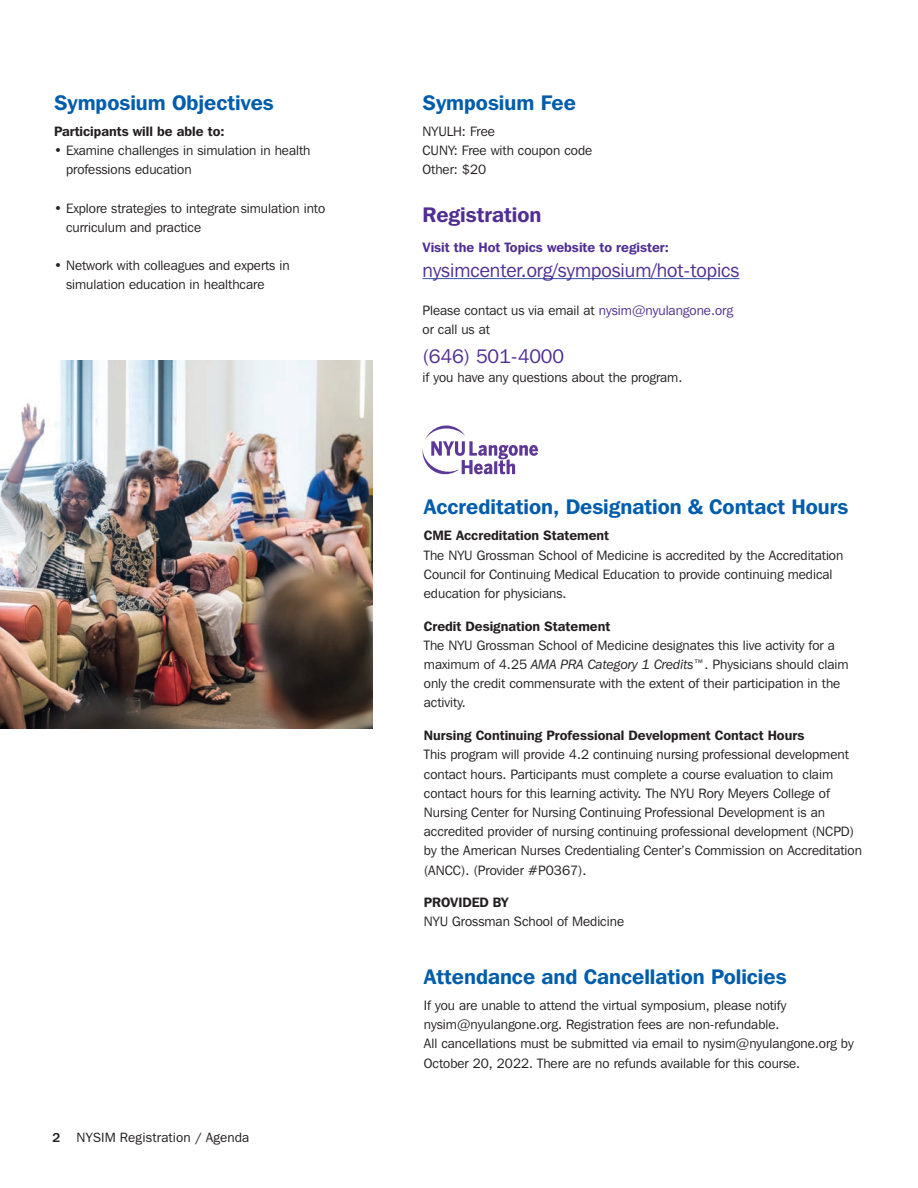
<style>
.page{position:relative;width:918px;height:1188px;background:#fff}
.page>*{position:absolute;margin:0;border:0;box-sizing:border-box;transform-origin:0 0}
.t1{font:600 21px "Franklin Gothic IT Cby BT";color:#015dab}
.t2{font:600 21px "Franklin Gothic IT Cby BT";color:#502e92}
.t3{font:19.5px "Franklin Gothic IT Cby BT";color:#502e92}
.t4{font:13.5px/19.2px "Franklin Gothic IT Cby BT";color:#231f20}
.t5{font:600 13.5px "Franklin Gothic IT Cby BT";color:#231f20}
.t6{font:600 13.5px "Franklin Gothic IT Cby BT";color:#502e92}
.t7{font:13.5px "Franklin Gothic";color:#231f20}
.s1{font-weight:600}
.s2{font-weight:500}
.s3{color:#502e92}
.s4{font-style:italic}
</style>
<div class="page">
<img style="left:0;top:360px;width:372px;height:369px">
<hr style="left:423px;top:278px;width:316px;height:1px;background:#3853a3">
<svg style="left:423px;top:426px;width:115px;height:48px"></svg>
<h1 class="t1" style="left:54px;top:89px;width:221px">Symposium Objectives</h1>
<p class="t5" style="left:54px;top:123px;width:172px">Participants will be able to:</p>
<p class="t4" style="left:66px;top:141px;width:246px;text-indent:-12px"><span class="s1">•</span> Examine challenges in simulation in health professions education</p>
<p class="t4" style="left:66px;top:198px;width:261px;text-indent:-12px"><span class="s1">•</span> Explore strategies to integrate simulation into curriculum and practice</p>
<p class="t4" style="left:66px;top:256px;width:225px;text-indent:-12px"><span class="s1">•</span> Network with colleagues and experts in simulation education in healthcare</p>
<p class="t7" style="left:52px;top:1130px;width:198px"><span class="s2">2</span> NYSIM Registration / Agenda</p>
<h1 class="t1" style="left:423px;top:89px;width:155px">Symposium Fee</h1>
<p class="t4" style="left:423px;top:121px;width:171px">NYULH: Free<br>CUNY: Free with coupon code<br>Other: $20</p>
<h1 class="t2" style="left:423px;top:202px;width:120px">Registration</h1>
<p class="t6" style="left:423px;top:238px;width:248px">Visit the Hot Topics website to register:</p>
<h2 class="t3" style="left:423px;top:258px;width:318px">nysimcenter.org/symposium/hot-topics</h2>
<p class="t4" style="left:423px;top:301px;width:312px">Please contact us via email at <span class="s3">nysim@nyulangone.org </span>or call us at</p>
<h2 class="t3" style="left:423px;top:344px;width:143px">(646) 501-4000</h2>
<p class="t4" style="left:423px;top:368px;width:261px">if you have any questions about the program.</p>
<h1 class="t1" style="left:424px;top:494px;width:426px">Accreditation, Designation &amp; Contact Hours</h1>
<p class="t5" style="left:424px;top:527px;width:187px">CME Accreditation Statement</p>
<p class="t4" style="left:424px;top:545px;width:421px">The NYU Grossman School of Medicine is accredited by the Accreditation<br>Council for Continuing Medical Education to provide continuing medical education for physicians.</p>
<p class="t5" style="left:424px;top:617px;width:188px">Credit Designation Statement</p>
<p class="t4" style="left:424px;top:635px;width:426px">The NYU Grossman School of Medicine designates this live activity for a maximum of 4.25 <span class="s4">AMA PRA Category 1 Credits™</span>. Physicians should claim only the credit commensurate with the extent of their participation in the activity.</p>
<p class="t5" style="left:424px;top:727px;width:382px">Nursing Continuing Professional Development Contact Hours</p>
<p class="t4" style="left:424px;top:745px;width:440px">This program will provide 4.2 continuing nursing professional development contact hours. Participants must complete a course evaluation to claim contact hours for this learning activity. The NYU Rory Meyers College of Nursing Center for Nursing Continuing Professional Development is an accredited provider of nursing continuing professional development (NCPD) by the American Nurses Credentialing Center’s Commission on Accreditation (ANCC). (Provider #P0367).</p>
<p class="t5" style="left:424px;top:894px;width:86px">PROVIDED BY</p>
<p class="t4" style="left:424px;top:912px;width:202px">NYU Grossman School of Medicine</p>
<h1 class="t1" style="left:424px;top:963px;width:364px">Attendance and Cancellation Policies</h1>
<p class="t4" style="left:424px;top:995px;width:431px">If you are unable to attend the virtual symposium, please notify nysim@nyulangone.org. Registration fees are non-refundable.<br>All cancellations must be submitted via email to nysim@nyulangone.org by October 20, 2022. There are no refunds available for this course.</p>
</div>
